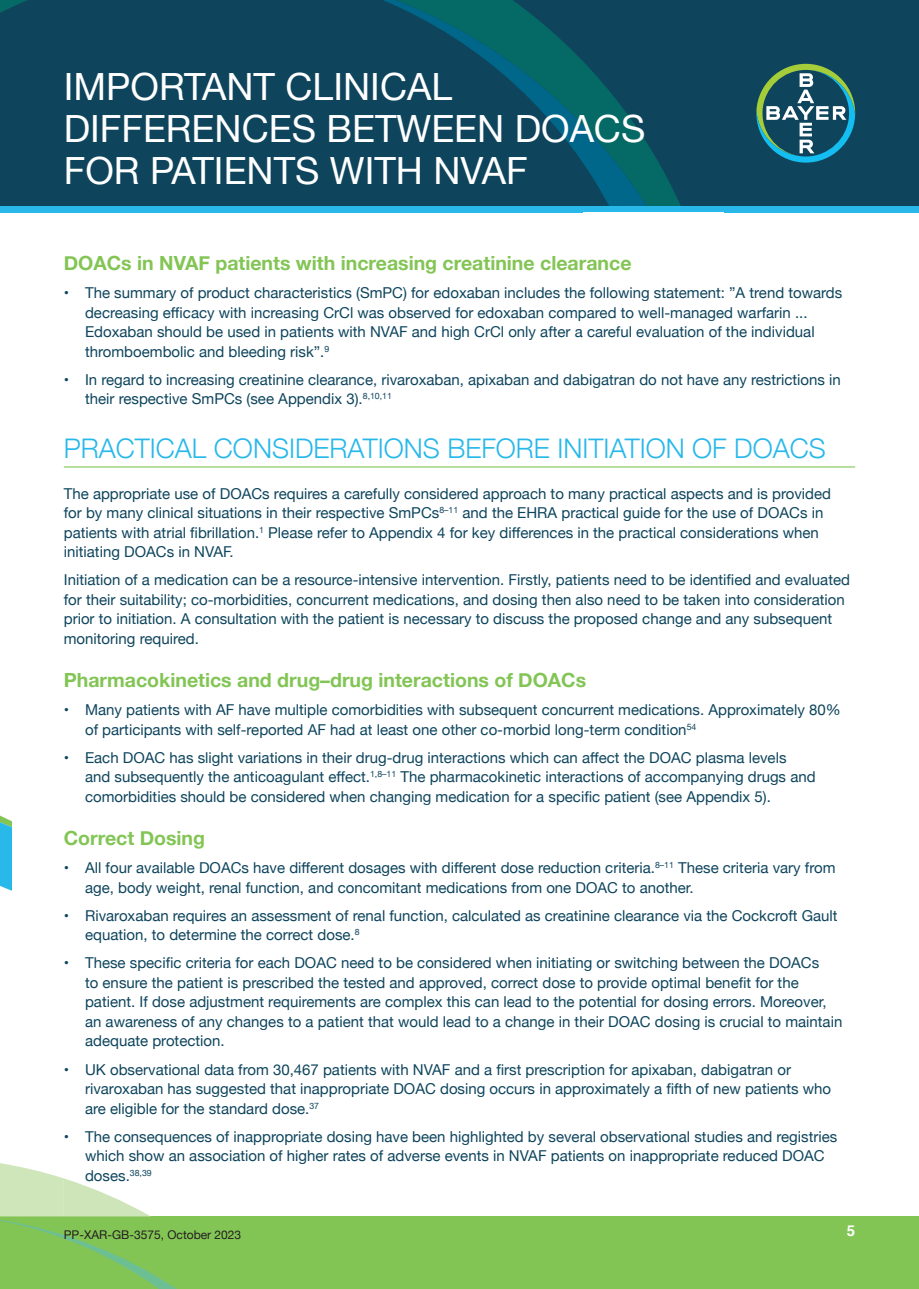
<style>
.page{position:relative;width:919px;height:1289px;background:#fff}
.page>*{position:absolute;margin:0;border:0;box-sizing:border-box;transform-origin:0 0}
.t1{font:37.5px/42px "Helvetica Neue";color:#fff}
.t2{font:300 27px "Helvetica Neue";color:#28b8ea}
.t3{font:700 19.5px "Helvetica Neue";color:#83c555}
.t4{font:15px/19.5px "Helvetica Neue";color:#0e455d}
.t5{font:700 15px "Helvetica";color:#fff}
.t6{font:12px "Helvetica Neue";color:#231f20}
</style>
<div class="page">
<div style="left:0;top:0;width:918px;height:213px;background:#0e455d"></div>
<svg style="left:0;top:0;width:681px;height:206px"></svg>
<svg style="left:382px;top:0;width:268px;height:206px"></svg>
<div style="left:0;top:206px;width:918px;height:7px;background:#28b8ea"></div>
<div style="left:0;top:1216px;width:918px;height:72px;background:#83c555"></div>
<hr style="left:64px;top:466px;width:791px;height:1px;background:#83c555">
<svg style="left:756px;top:64px;width:99px;height:99px"></svg>
<svg style="left:0;top:1163px;width:175px;height:125px"></svg>
<h1 class="t1" style="left:64px;top:67px;width:583px">IMPORTANT CLINICAL<br>DIFFERENCES BETWEEN DOACS<br>FOR PATIENTS WITH NVAF</h1>
<h3 class="t3" style="left:64px;top:248px;width:569px">DOACs in NVAF patients with increasing creatinine clearance</h3>
<p class="t4" style="left:85px;top:284px;width:758px;text-indent:-21px">• The summary of product characteristics (SmPC) for edoxaban includes the following statement: ”A trend towards decreasing efficacy with increasing CrCl was observed for edoxaban compared to well-managed warfarin ...<br>Edoxaban should be used in patients with NVAF and high CrCl only after a careful evaluation of the individual thromboembolic and bleeding risk”.<sup>9</sup></p>
<p class="t4" style="left:85px;top:370px;width:757px;text-indent:-21px">• In regard to increasing creatinine clearance, rivaroxaban, apixaban and dabigatran do not have any restrictions in their respective SmPCs (see Appendix 3).<sup>8,10,11</sup></p>
<h2 class="t2" style="left:64px;top:426px;width:763px">PRACTICAL CONSIDERATIONS BEFORE INITIATION OF DOACS</h2>
<p class="t4" style="left:64px;top:484px;width:768px">The appropriate use of DOACs requires a carefully considered approach to many practical aspects and is provided for by many clinical situations in their respective SmPCs<sup>8–11</sup> and the EHRA practical guide for the use of DOACs in patients with atrial fibrillation.<sup>1</sup> Please refer to Appendix 4 for key differences in the practical considerations when initiating DOACs in NVAF.</p>
<p class="t4" style="left:64px;top:571px;width:787px">Initiation of a medication can be a resource-intensive intervention. Firstly, patients need to be identified and evaluated for their suitability; co-morbidities, concurrent medications, and dosing then also need to be taken into consideration prior to initiation. A consultation with the patient is necessary to discuss the proposed change and any subsequent monitoring required.</p>
<h3 class="t3" style="left:64px;top:665px;width:524px">Pharmacokinetics and drug–drug interactions of DOACs</h3>
<p class="t4" style="left:85px;top:701px;width:757px;text-indent:-21px">• Many patients with AF have multiple comorbidities with subsequent concurrent medications. Approximately 80% of participants with self-reported AF had at least one other co-morbid long-term condition<sup>54</sup></p>
<p class="t4" style="left:85px;top:748px;width:732px;text-indent:-21px">• Each DOAC has slight variations in their drug-drug interactions which can affect the DOAC plasma levels<br>and subsequently the anticoagulant effect.<sup>1,8–11</sup> The pharmacokinetic interactions of accompanying drugs and comorbidities should be considered when changing medication for a specific patient (see Appendix 5).</p>
<h3 class="t3" style="left:64px;top:823px;width:143px">Correct Dosing</h3>
<p class="t4" style="left:85px;top:859px;width:751px;text-indent:-21px">• All four available DOACs have different dosages with different dose reduction criteria.<sup>8–11</sup> These criteria vary from age, body weight, renal function, and concomitant medications from one DOAC to another.</p>
<p class="t4" style="left:85px;top:906px;width:754px;text-indent:-21px">• Rivaroxaban requires an assessment of renal function, calculated as creatinine clearance via the Cockcroft Gault equation, to determine the correct dose.<sup>8</sup></p>
<p class="t4" style="left:85px;top:954px;width:758px;text-indent:-21px">• These specific criteria for each DOAC need to be considered when initiating or switching between the DOACs<br>to ensure the patient is prescribed the tested and approved, correct dose to provide optimal benefit for the patient. If dose adjustment requirements are complex this can lead to the potential for dosing errors. Moreover, an awareness of any changes to a patient that would lead to a change in their DOAC dosing is crucial to maintain adequate protection.</p>
<p class="t4" style="left:85px;top:1060px;width:747px;text-indent:-21px">• UK observational data from 30,467 patients with NVAF and a first prescription for apixaban, dabigatran or rivaroxaban has suggested that inappropriate DOAC dosing occurs in approximately a fifth of new patients who are eligible for the standard dose.<sup>37</sup></p>
<p class="t4" style="left:85px;top:1127px;width:753px;text-indent:-21px">• The consequences of inappropriate dosing have been highlighted by several observational studies and registries which show an association of higher rates of adverse events in NVAF patients on inappropriate reduced DOAC doses.<sup>38,39</sup></p>
<p class="t6" style="left:64px;top:1225px;width:179px">PP-XAR-GB-3575, October 2023</p>
<p class="t5" style="left:846px;top:1218px;width:10px">5</p>
</div>
